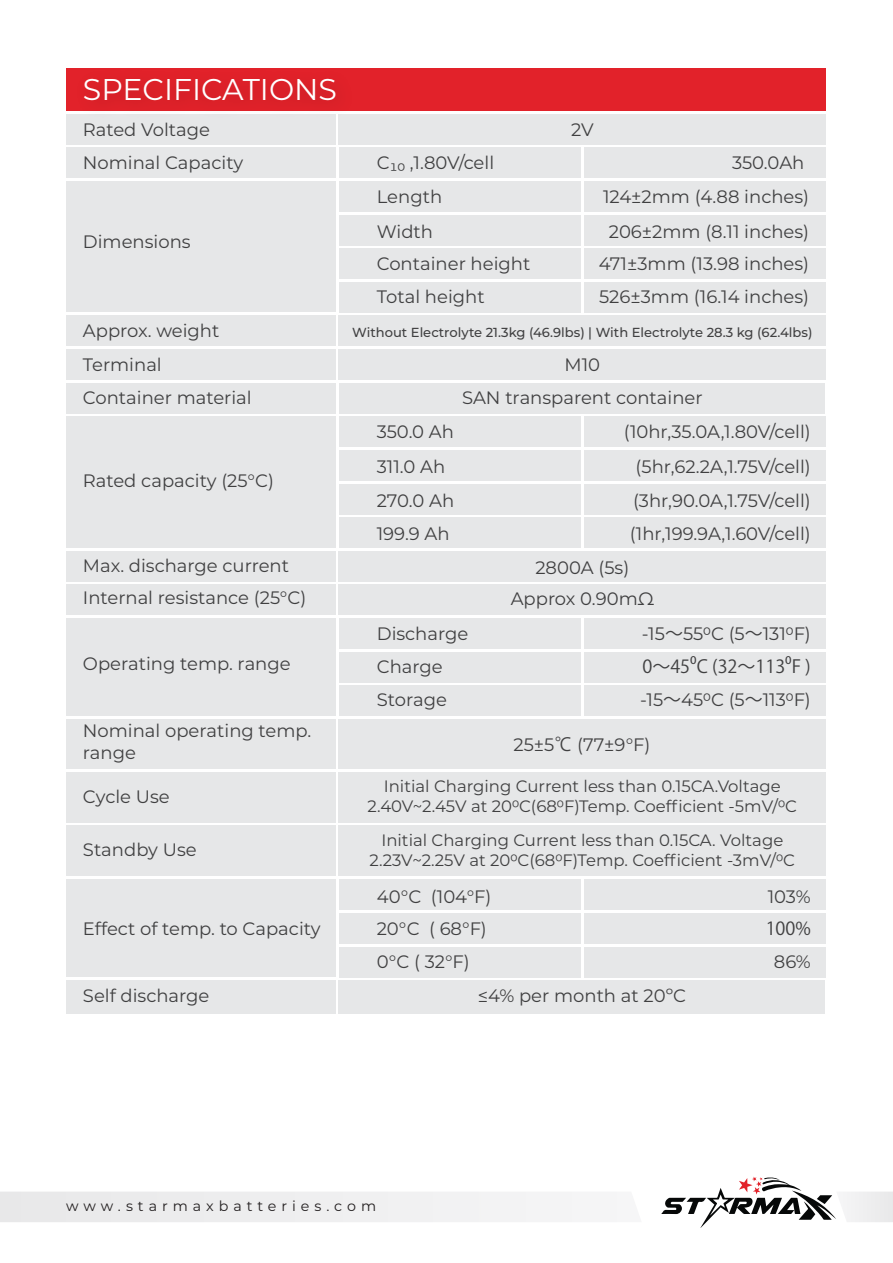
<style>
.page{position:relative;width:893px;height:1263px;background:#fff}
.page>*{position:absolute;margin:0;border:0;box-sizing:border-box;transform-origin:0 0}
.t1{font:30px "Montserrat";color:#fff}
.t2{font:18px/32.7px "Montserrat";color:#404041}
.t3{font:18px "Koz Go Pr 6 N";color:#404041}
.t4{font:16.5px/19.8px "Montserrat";color:#404041;text-align:center}
.t5{font:14.25px "Montserrat";letter-spacing:.35em;color:#231f20}
.t6{font:500 13.05px "Montserrat";color:#404041}
.s1{font-family:"Koz Go Pr 6 N"}
</style>
<div class="page">
<div style="left:0;top:1192px;width:572px;height:30px;background:#eeeeef"></div>
<svg style="left:661px;top:1176px;width:232px;height:52px"></svg>
<div style="left:66px;top:181px;width:269px;height:130px;background:#e6e7e8"></div>
<div style="left:66px;top:68px;width:760px;height:43px;background:#e2222a"></div>
<div style="left:66px;top:114px;width:269px;height:31px;background:#e6e7e8"></div>
<div style="left:66px;top:148px;width:269px;height:30px;background:#e6e7e8"></div>
<div style="left:66px;top:316px;width:269px;height:30px;background:#e6e7e8"></div>
<div style="left:66px;top:349px;width:269px;height:31px;background:#e6e7e8"></div>
<div style="left:66px;top:383px;width:269px;height:30px;background:#e6e7e8"></div>
<div style="left:66px;top:417px;width:269px;height:131px;background:#e6e7e8"></div>
<div style="left:339px;top:114px;width:487px;height:31px;background:#e6e7e8"></div>
<div style="left:339px;top:148px;width:241px;height:30px;background:#e6e7e8"></div>
<div style="left:339px;top:181px;width:241px;height:31px;background:#e6e7e8"></div>
<div style="left:339px;top:215px;width:241px;height:30px;background:#e6e7e8"></div>
<div style="left:339px;top:248px;width:241px;height:31px;background:#e6e7e8"></div>
<div style="left:339px;top:282px;width:241px;height:31px;background:#e6e7e8"></div>
<div style="left:339px;top:316px;width:487px;height:30px;background:#e6e7e8"></div>
<div style="left:339px;top:349px;width:487px;height:31px;background:#e6e7e8"></div>
<div style="left:340px;top:383px;width:485px;height:30px;background:#e6e7e8"></div>
<div style="left:339px;top:417px;width:241px;height:30px;background:#e6e7e8"></div>
<div style="left:339px;top:450px;width:241px;height:31px;background:#e6e7e8"></div>
<div style="left:339px;top:484px;width:241px;height:30px;background:#e6e7e8"></div>
<div style="left:339px;top:517px;width:241px;height:31px;background:#e6e7e8"></div>
<div style="left:584px;top:148px;width:242px;height:30px;background:#e6e7e8"></div>
<div style="left:584px;top:181px;width:242px;height:31px;background:#e6e7e8"></div>
<div style="left:584px;top:215px;width:242px;height:30px;background:#e6e7e8"></div>
<div style="left:584px;top:248px;width:242px;height:31px;background:#e6e7e8"></div>
<div style="left:584px;top:282px;width:242px;height:31px;background:#e6e7e8"></div>
<div style="left:584px;top:417px;width:242px;height:30px;background:#e6e7e8"></div>
<div style="left:584px;top:450px;width:242px;height:31px;background:#e6e7e8"></div>
<div style="left:584px;top:484px;width:242px;height:30px;background:#e6e7e8"></div>
<div style="left:584px;top:517px;width:242px;height:31px;background:#e6e7e8"></div>
<div style="left:66px;top:551px;width:269px;height:30px;background:#e6e7e8"></div>
<div style="left:66px;top:585px;width:269px;height:30px;background:#e6e7e8"></div>
<div style="left:66px;top:618px;width:269px;height:98px;background:#e6e7e8"></div>
<div style="left:66px;top:719px;width:269px;height:50px;background:#e6e7e8"></div>
<div style="left:66px;top:879px;width:269px;height:98px;background:#e6e7e8"></div>
<div style="left:66px;top:980px;width:269px;height:33px;background:#e6e7e8"></div>
<div style="left:339px;top:551px;width:487px;height:30px;background:#e6e7e8"></div>
<div style="left:339px;top:585px;width:487px;height:30px;background:#e6e7e8"></div>
<div style="left:339px;top:618px;width:241px;height:31px;background:#e6e7e8"></div>
<div style="left:339px;top:652px;width:241px;height:30px;background:#e6e7e8"></div>
<div style="left:339px;top:685px;width:241px;height:31px;background:#e6e7e8"></div>
<div style="left:339px;top:719px;width:487px;height:50px;background:#e6e7e8"></div>
<div style="left:339px;top:879px;width:241px;height:31px;background:#e6e7e8"></div>
<div style="left:339px;top:913px;width:241px;height:31px;background:#e6e7e8"></div>
<div style="left:339px;top:947px;width:241px;height:30px;background:#e6e7e8"></div>
<div style="left:339px;top:980px;width:486px;height:33px;background:#e6e7e8"></div>
<div style="left:584px;top:618px;width:242px;height:31px;background:#e6e7e8"></div>
<div style="left:584px;top:652px;width:242px;height:30px;background:#e6e7e8"></div>
<div style="left:584px;top:685px;width:242px;height:31px;background:#e6e7e8"></div>
<div style="left:584px;top:879px;width:242px;height:31px;background:#e6e7e8"></div>
<div style="left:584px;top:913px;width:242px;height:31px;background:#e6e7e8"></div>
<div style="left:584px;top:947px;width:242px;height:30px;background:#e6e7e8"></div>
<div style="left:66px;top:772px;width:269px;height:50px;background:#e6e7e8"></div>
<div style="left:339px;top:772px;width:487px;height:50px;background:#e6e7e8"></div>
<div style="left:66px;top:826px;width:269px;height:50px;background:#e6e7e8"></div>
<div style="left:339px;top:826px;width:487px;height:50px;background:#e6e7e8"></div>
<h1 class="t1" style="left:83px;top:69px;width:256px">SPECIFICATIONS</h1>
<p class="t2" style="left:83px;top:113px;width:162px">Rated Voltage<br>Nominal Capacity</p>
<p class="t2" style="left:83px;top:225px;width:109px">Dimensions</p>
<p class="t2" style="left:83px;top:313px;width:170px;line-height:33.5px">Approx. weight<br>Terminal<br>Container material</p>
<p class="t2" style="left:83px;top:464px;width:193px">Rated capacity (25°C)</p>
<p class="t2" style="left:83px;top:549px;width:208px">Max. discharge current</p>
<p class="t2" style="left:83px;top:581px;width:225px">Internal resistance (25°C)</p>
<p class="t2" style="left:83px;top:647px;width:209px">Operating temp. range</p>
<p class="t2" style="left:83px;top:719px;width:230px;line-height:21.6px">Nominal operating temp. range</p>
<p class="t2" style="left:377px;top:146px;width:119px">C₁₀ ,1.80V/cell</p>
<p class="t2" style="left:571px;top:113px;width:24px">2V</p>
<p class="t2" style="left:732px;top:146px;width:74px">350.0Ah</p>
<p class="t2" style="left:377px;top:180px;width:155px;line-height:33.3px">Length<br>Width<br>Container height<br>Total height</p>
<p class="t2" style="left:599px;top:180px;width:212px;line-height:33.3px;text-align:center">124±2mm (4.88 inches)<br>206±2mm (8.11 inches)<br>471±3mm (13.98 inches)<br>526±3mm (16.14 inches)</p>
<p class="t6" style="left:352px;top:323px;width:462px">Without Electrolyte 21.3kg (46.9lbs) | With Electrolyte 28.3 kg (62.4lbs)</p>
<p class="t2" style="left:462px;top:348px;width:242px;text-align:center">M10<br>SAN transparent container</p>
<p class="t2" style="left:377px;top:414px;width:79px;line-height:33.8px">350.0 Ah<br>311.0 Ah<br>270.0 Ah<br>199.9 Ah</p>
<p class="t2" style="left:377px;top:617px;width:93px">Discharge<br>Charge<br>Storage</p>
<p class="t2" style="left:624px;top:415px;width:188px">(10hr,35.0A,1.80V/cell)</p>
<p class="t2" style="left:630px;top:449px;width:183px;line-height:33.5px;text-align:center">(5hr,62.2A,1.75V/cell) (3hr,90.0A,1.75V/cell) (1hr,199.9A,1.60V/cell)</p>
<p class="t2" style="left:511px;top:551px;width:145px;line-height:31.2px;text-align:center">2800A (5s)<br>Approx 0.90mΩ</p>
<p class="t2" style="left:642px;top:617px;width:171px">-15<span class="s1">～</span>550C (5<span class="s1">～</span>1310F)</p>
<p class="t3" style="left:642px;top:656px;width:170px">0～45⁰C (32～113⁰F )</p>
<p class="t2" style="left:640px;top:682px;width:172px">-15<span class="s1">～</span>450C (5<span class="s1">～</span>1130F)</p>
<p class="t2" style="left:513px;top:728px;width:138px">25±5<span class="s1">℃</span> (77±9°F)</p>
<p class="t2" style="left:83px;top:779px;width:88px">Cycle Use</p>
<p class="t4" style="left:368px;top:776px;width:431px">Initial Charging Current less than 0.15СA.Voltage<br>2.40V~2.45V at 200C(680F)Temp. Coefficient -5mV/0C</p>
<p class="t2" style="left:83px;top:833px;width:115px">Standby Use</p>
<p class="t4" style="left:370px;top:829px;width:427px">Initial Charging Current less than 0.15СA. Voltage<br>2.23V~2.25V at 200C(680F)Temp. Coefficient -3mV/0C</p>
<p class="t2" style="left:83px;top:912px;width:239px">Effect of temp. to Capacity</p>
<p class="t2" style="left:83px;top:979px;width:128px">Self discharge</p>
<p class="t2" style="left:377px;top:879px;width:116px">40°C (104°F)<br>20°C ( 68°F)<br>0°C ( 32°F)</p>
<p class="t2" style="left:478px;top:979px;width:210px">≤4% per month at 20ºC</p>
<p class="t5" style="left:66px;top:1196px;width:312px">www.starmaxbatteries.com</p>
<p class="t2" style="left:768px;top:879px;width:45px">103%</p>
<p class="t3" style="left:766px;top:918px;width:47px">100%</p>
<p class="t2" style="left:774px;top:945px;width:39px">86%</p>
</div>
